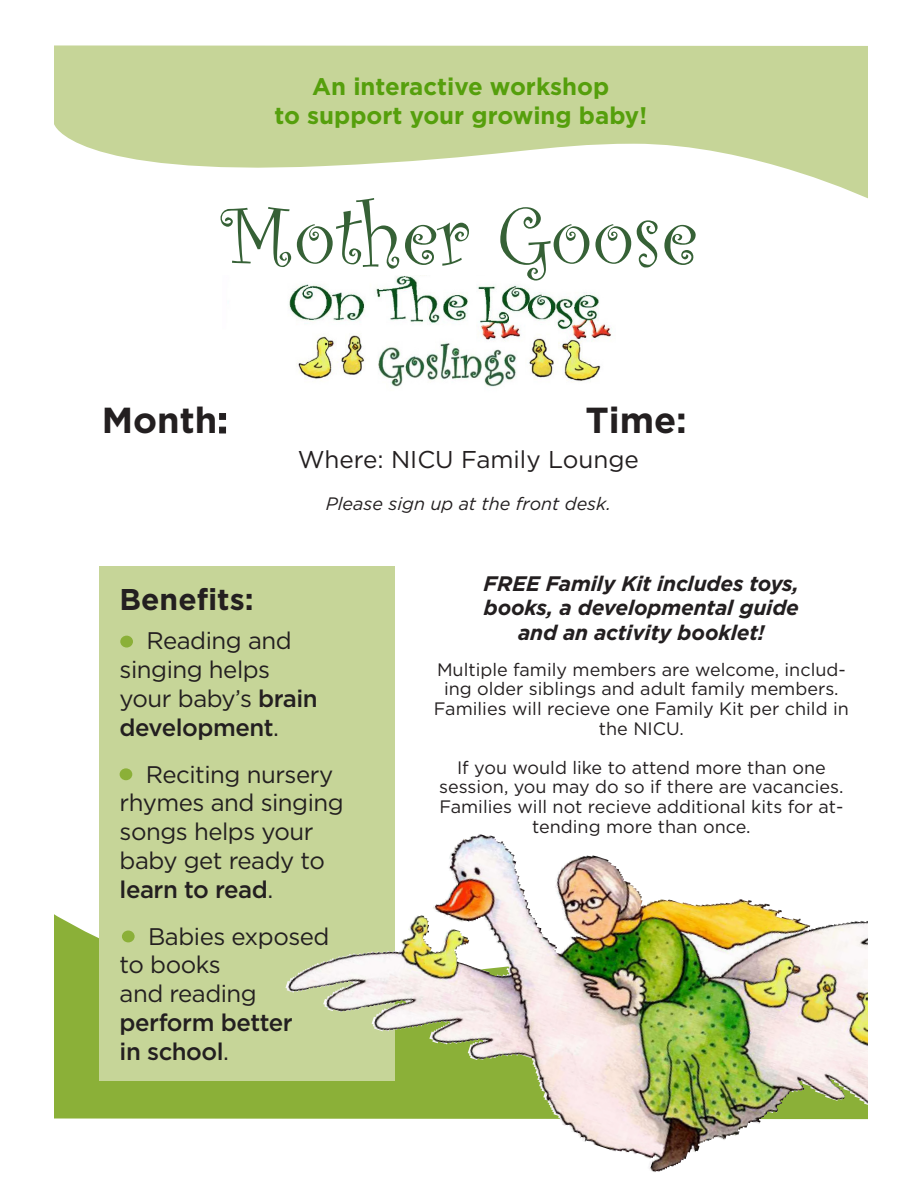
<style>
.page{position:relative;width:918px;height:1188px;background:#fff}
.page>*{position:absolute;margin:0;border:0;box-sizing:border-box;transform-origin:0 0}
.t1{font:87.45px "Curlz";color:#366136}
.t2{font:700 36.15px "Gotham";color:#231f20}
.t3{font:700 30px "Gotham";color:#231f20}
.t4{font:24.3px "Gotham";color:#231f20}
.t5{font:24px/28.8px "Gotham";letter-spacing:-.02em;color:#231f20}
.t6{font:700 24px "Gotham";color:#559f0c}
.t7{font:italic 700 21px/24.5px "Gotham";letter-spacing:-.01em;color:#231f20;text-align:center}
.t8{font:18px/19.6px "Gotham";color:#231f20;text-align:center}
.t9{font:italic 18px "Gotham";color:#231f20}
.s1{font-weight:500}
</style>
<div class="page">
<svg style="left:54px;top:45px;width:814px;height:154px;fill:#c6d598"></svg>
<img style="left:54px;top:914px;width:814px;height:205px">
<img style="left:289px;top:276px;width:323px;height:111px">
<div style="left:99px;top:566px;width:296px;height:514px;background:#c6d598"></div>
<img style="left:285px;top:835px;width:224px;height:196px">
<div style="left:120px;top:636px;width:13px;height:12px;background:#8bb038;border-radius:50%"></div>
<div style="left:120px;top:768px;width:12px;height:12px;background:#8bb038;border-radius:50%"></div>
<div style="left:122px;top:931px;width:13px;height:11px;background:#8bb038;border-radius:50%"></div>
<p class="t6" style="left:312px;top:71px;width:299px">An interactive workshop</p>
<p class="t6" style="left:274px;top:100px;width:374px">to support your growing baby!</p>
<p class="t1" style="left:220px;top:174px;width:479px">Mother Goose</p>
<p class="t2" style="left:102px;top:396px;width:128px">Month:</p>
<p class="t2" style="left:585px;top:396px;width:103px">Time:</p>
<p class="t4" style="left:298px;top:444px;width:343px">Where: NICU Family Lounge</p>
<p class="t9" style="left:326px;top:493px;width:287px">Please sign up at the front desk.</p>
<p class="t3" style="left:120px;top:580px;width:136px">Benefits:</p>
<p class="t5" style="left:120px;top:626px;width:200px;text-indent:27px">Reading and singing helps your baby’s <span class="s1">brain development</span>.</p>
<p class="t5" style="left:120px;top:759px;width:226px;text-indent:26px">Reciting nursery rhymes and singing songs helps your baby get ready to <span class="s1">learn to read</span>.</p>
<p class="t5" style="left:120px;top:921px;width:211px;text-indent:29px">Babies exposed to books<br>and reading <span class="s1">perform better<br>in school</span>.</p>
<p class="t7" style="left:484px;top:571px;width:317px">FREE Family Kit includes toys, books, a developmental guide and an activity booklet!</p>
<p class="t8" style="left:434px;top:659px;width:416px">Multiple family members are welcome, includ&shy;ing older siblings and adult family members.<br>Families will recieve one Family Kit per child in the NICU.</p>
<p class="t8" style="left:439px;top:757px;width:406px">If you would like to attend more than one session, you may do so if there are vacancies.<br>Families will not recieve additional kits for at&shy;tending more than once.</p>
</div>
